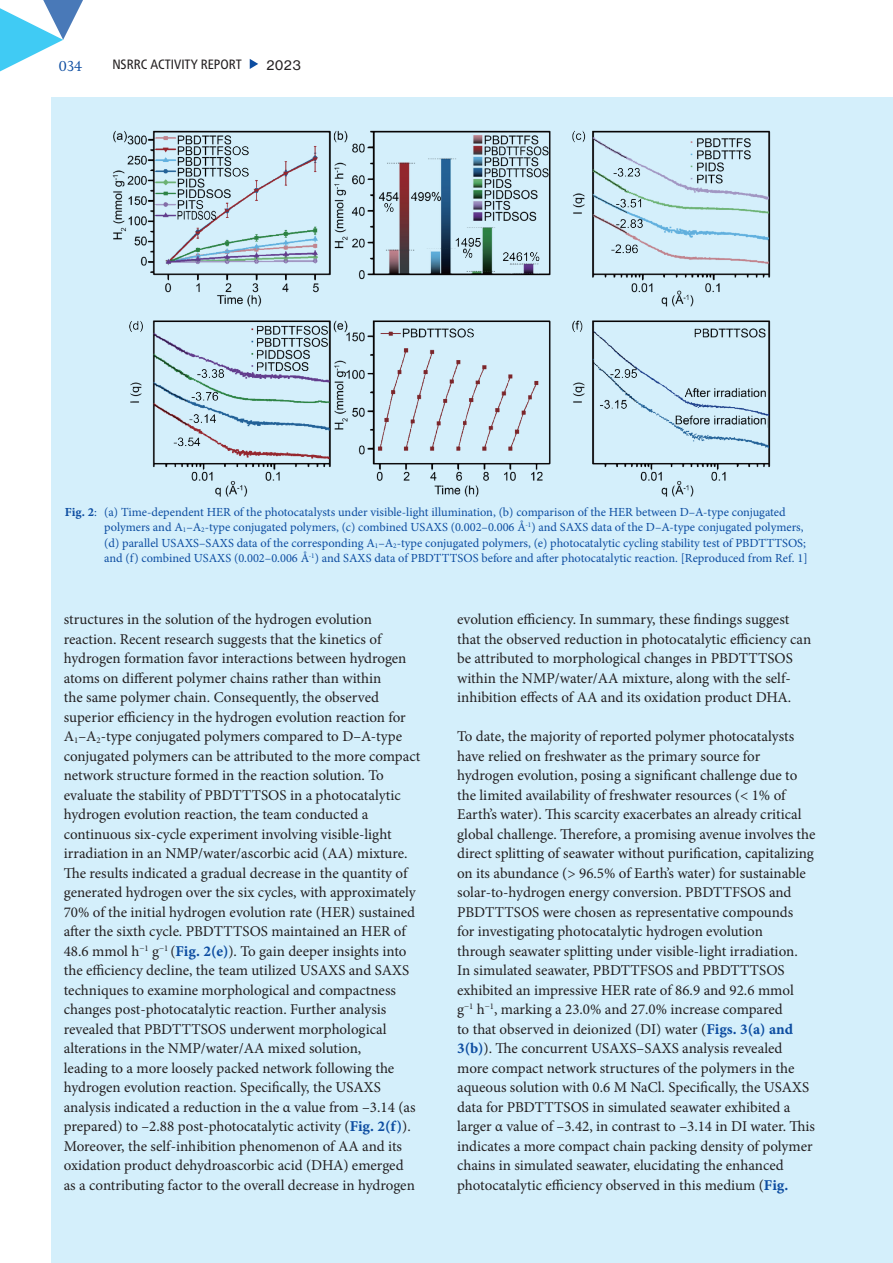
<style>
.page{position:relative;width:893px;height:1263px;background:#fff}
.page>*{position:absolute;margin:0;border:0;box-sizing:border-box;transform-origin:0 0}
.t1{font:15px/19.5px "Minion Pro";color:#231f20}
.t2{font:15px "Joanna Nova";color:#0d4da1}
.t3{font:condensed 13.5px "Frutiger Neue LTW1 G";color:#231f20}
.t4{font:13.5px "N Haas Grotesk TX Pro 55 Rg";color:#231f20}
.t5{font:12.3px/15.5px "Minion Pro";color:#0d4da1}
.s1{font-family:"Minion Pro Bold Capt"}
.s2{font-family:"Minion Pro Bold Capt";color:#0d4da1}
</style>
<div class="page">
<div style="left:51px;top:98px;width:842px;height:1165px;background:#d4effb"></div>
<svg style="left:250px;top:59px;width:8px;height:10px"></svg>
<svg style="left:0;top:0;width:138px;height:98px"></svg>
<img style="left:112px;top:130px;width:659px;height:367px">
<p class="t2" style="left:59px;top:56px;width:26px">034</p>
<p class="t3" style="left:112px;top:55px;width:131px">NSRRC ACTIVITY REPORT</p>
<p class="t4" style="left:266px;top:57px;width:37px">2023</p>
<p class="t5" style="left:104px;top:504px;width:705px;text-indent:-39px"><span class="s1">Fig. 2</span>: (a) Time-dependent HER of the photocatalysts under visible-light illumination, (b) comparison of the HER between D–A-type conjugated polymers and A<sub>1</sub>–A<sub>2</sub>-type conjugated polymers, (c) combined USAXS (0.002–0.006 Å<sup>-1</sup>) and SAXS data of the D–A-type conjugated polymers, (d) parallel USAXS–SAXS data of the corresponding A<sub>1</sub>–A<sub>2</sub>-type conjugated polymers, (e) photocatalytic cycling stability test of PBDTTTSOS; and (f) combined USAXS (0.002–0.006 Å<sup>-1</sup>) and SAXS data of PBDTTTSOS before and after photocatalytic reaction. [Reproduced from Ref. 1]</p>
<p class="t1" style="left:64px;top:610px;width:358px">structures in the solution of the hydrogen evolution reaction. Recent research suggests that the kinetics of hydrogen formation favor interactions between hydrogen atoms on different polymer chains rather than within<br>the same polymer chain. Consequently, the observed superior efficiency in the hydrogen evolution reaction for A<sub>1</sub>–A<sub>2</sub>-type conjugated polymers compared to D–A-type conjugated polymers can be attributed to the more compact network structure formed in the reaction solution. To evaluate the stability of PBDTTTSOS in a photocatalytic hydrogen evolution reaction, the team conducted a continuous six-cycle experiment involving visible-light irradiation in an NMP/water/ascorbic acid (AA) mixture.<br>The results indicated a gradual decrease in the quantity of generated hydrogen over the six cycles, with approximately 70% of the initial hydrogen evolution rate (HER) sustained after the sixth cycle. PBDTTTSOS maintained an HER of 48.6 mmol h<sup>−1</sup> g<sup>−1</sup> (<span class="s2">Fig. 2(e)</span>). To gain deeper insights into the efficiency decline, the team utilized USAXS and SAXS techniques to examine morphological and compactness changes post-photocatalytic reaction. Further analysis revealed that PBDTTTSOS underwent morphological alterations in the NMP/water/AA mixed solution,<br>leading to a more loosely packed network following the hydrogen evolution reaction. Specifically, the USAXS analysis indicated a reduction in the α value from –3.14 (as prepared) to –2.88 post-photocatalytic activity (<span class="s2">Fig. 2(f)</span>).<br>Moreover, the self-inhibition phenomenon of AA and its oxidation product dehydroascorbic acid (DHA) emerged<br>as a contributing factor to the overall decrease in hydrogen</p>
<p class="t1" style="left:457px;top:610px;width:356px">evolution efficiency. In summary, these findings suggest that the observed reduction in photocatalytic efficiency can be attributed to morphological changes in PBDTTTSOS within the NMP/water/AA mixture, along with the self&shy;inhibition effects of AA and its oxidation product DHA.</p>
<p class="t1" style="left:457px;top:727px;width:360px">To date, the majority of reported polymer photocatalysts have relied on freshwater as the primary source for hydrogen evolution, posing a significant challenge due to the limited availability of freshwater resources (&lt; 1% of Earth’s water). This scarcity exacerbates an already critical global challenge. Therefore, a promising avenue involves the direct splitting of seawater without purification, capitalizing on its abundance (&gt; 96.5% of Earth’s water) for sustainable solar-to-hydrogen energy conversion. PBDTTFSOS and PBDTTTSOS were chosen as representative compounds<br>for investigating photocatalytic hydrogen evolution<br>through seawater splitting under visible-light irradiation.<br>In simulated seawater, PBDTTFSOS and PBDTTTSOS exhibited an impressive HER rate of 86.9 and 92.6 mmol<br>g<sup>−1</sup> h<sup>−1</sup>, marking a 23.0% and 27.0% increase compared<br>to that observed in deionized (DI) water (<span class="s2">Figs. 3(a) and 3(b)</span>). The concurrent USAXS–SAXS analysis revealed more compact network structures of the polymers in the aqueous solution with 0.6 M NaCl. Specifically, the USAXS data for PBDTTTSOS in simulated seawater exhibited a larger α value of –3.42, in contrast to –3.14 in DI water. This indicates a more compact chain packing density of polymer chains in simulated seawater, elucidating the enhanced photocatalytic efficiency observed in this medium (<span class="s2">Fig.</span></p>
</div>
